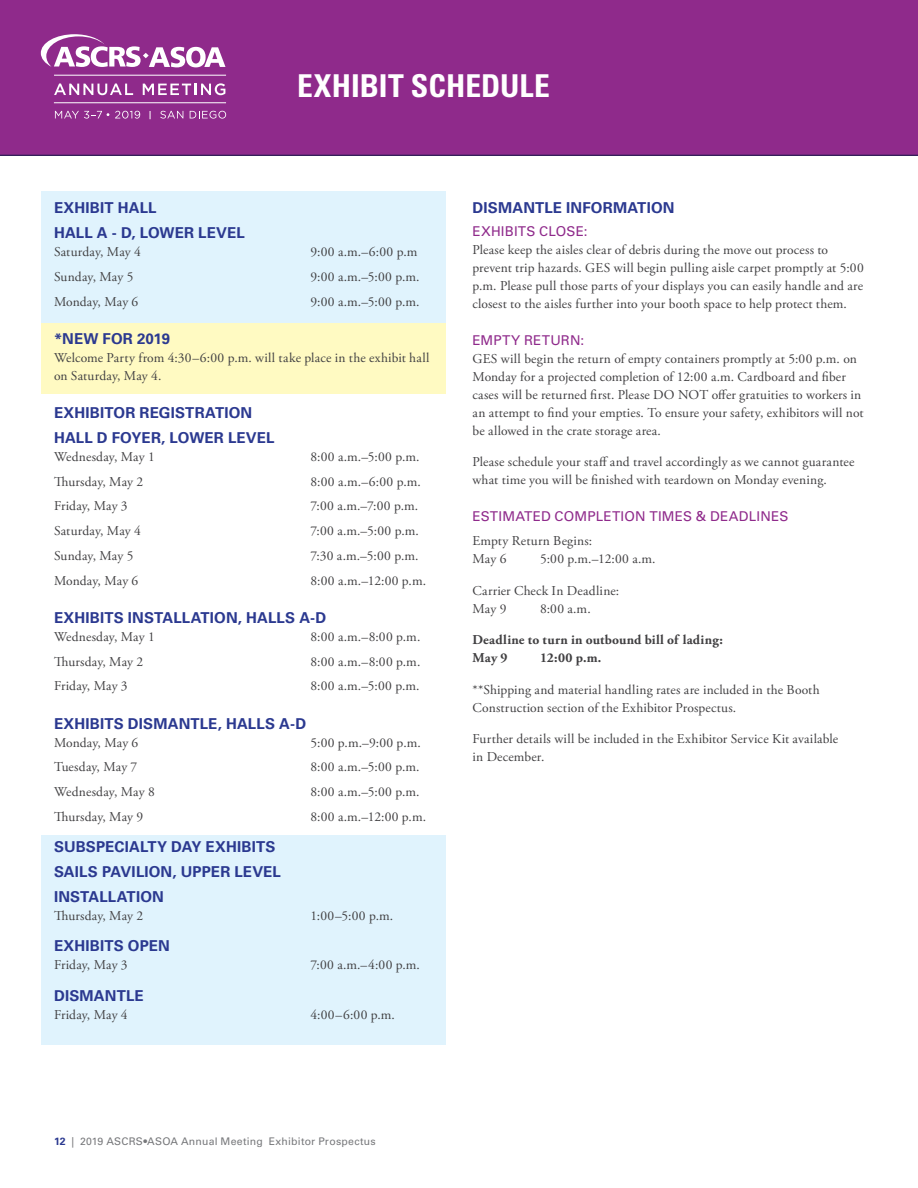
<style>
.page{position:relative;width:918px;height:1188px;background:#fff}
.page>*{position:absolute;margin:0;border:0;box-sizing:border-box;transform-origin:0 0}
.t1{font:700 condensed 31.5px "Univers LT Std";color:#fff}
.t2{font:700 15px/24.8px "Univers LT Std";letter-spacing:.01em;color:#2b3990}
.t3{font:13.5px/18px "Adobe Garamond Pro";letter-spacing:.015em;color:#414042}
.t4{font:13.5px "Univers LT Std";letter-spacing:.015em;color:#8f2a8b}
.t5{font:700 13.5px/18px "Adobe Garamond Pro";letter-spacing:.02em;color:#414042}
.t6{font:10.5px "Univers LT Std";letter-spacing:.025em;color:#77787b}
.s1{font-weight:700;color:#2b3990}
</style>
<div class="page">
<div style="left:0;top:0;width:918px;height:155px;background:#8f2a8b"></div>
<div style="left:41px;top:191px;width:405px;height:132px;background:#e0f3fd"></div>
<div style="left:41px;top:835px;width:405px;height:209px;background:#e0f3fd"></div>
<div style="left:41px;top:323px;width:405px;height:71px;background:#fffac2"></div>
<hr style="left:54px;top:75px;width:172px;height:1px;background:#fff">
<hr style="left:54px;top:102px;width:172px;height:1px;background:#fff">
<svg style="left:54px;top:84px;width:79px;height:11px"></svg>
<svg style="left:143px;top:83px;width:82px;height:12px"></svg>
<svg style="left:41px;top:34px;width:185px;height:33px"></svg>
<svg style="left:55px;top:111px;width:54px;height:8px"></svg>
<svg style="left:115px;top:111px;width:25px;height:8px"></svg>
<svg style="left:160px;top:111px;width:23px;height:8px"></svg>
<svg style="left:190px;top:111px;width:36px;height:8px"></svg>
<h1 class="t1" style="left:297px;top:66px;width:254px">EXHIBIT SCHEDULE</h1>
<p class="t2" style="left:54px;top:196px;width:192px">EXHIBIT HALL<br>HALL A - D, LOWER LEVEL</p>
<p class="t3" style="left:54px;top:243px;width:88px">Saturday, May 4</p>
<p class="t3" style="left:310px;top:243px;width:108px">9:00 a.m.–6:00 p.m</p>
<p class="t3" style="left:54px;top:268px;width:81px">Sunday, May 5</p>
<p class="t3" style="left:310px;top:268px;width:111px">9:00 a.m.–5:00 p.m.</p>
<p class="t3" style="left:54px;top:293px;width:86px">Monday, May 6</p>
<p class="t3" style="left:310px;top:293px;width:111px">9:00 a.m.–5:00 p.m.</p>
<p class="t2" style="left:54px;top:326px;width:118px">*NEW FOR 2019</p>
<p class="t3" style="left:54px;top:349px;width:377px">Welcome Party from 4:30–6:00 p.m. will take place in the exhibit hall on Saturday, May 4.</p>
<p class="t2" style="left:54px;top:401px;width:222px">EXHIBITOR REGISTRATION<br>HALL D FOYER, LOWER LEVEL</p>
<p class="t3" style="left:54px;top:448px;width:102px">Wednesday, May 1</p>
<p class="t3" style="left:310px;top:448px;width:111px">8:00 a.m.–5:00 p.m.</p>
<p class="t3" style="left:54px;top:473px;width:91px">Thursday, May 2</p>
<p class="t3" style="left:310px;top:473px;width:112px">8:00 a.m.–6:00 p.m.</p>
<p class="t3" style="left:54px;top:498px;width:75px">Friday, May 3</p>
<p class="t3" style="left:310px;top:498px;width:109px">7:00 a.m.–7:00 p.m.</p>
<p class="t3" style="left:54px;top:522px;width:88px">Saturday, May 4</p>
<p class="t3" style="left:310px;top:522px;width:110px">7:00 a.m.–5:00 p.m.</p>
<p class="t3" style="left:54px;top:547px;width:81px">Sunday, May 5</p>
<p class="t3" style="left:310px;top:547px;width:110px">7:30 a.m.–5:00 p.m.</p>
<p class="t3" style="left:54px;top:572px;width:86px">Monday, May 6</p>
<p class="t3" style="left:310px;top:572px;width:117px">8:00 a.m.–12:00 p.m.</p>
<p class="t2" style="left:54px;top:605px;width:274px">EXHIBITS INSTALLATION, HALLS A-D</p>
<p class="t3" style="left:54px;top:628px;width:102px">Wednesday, May 1</p>
<p class="t3" style="left:310px;top:628px;width:111px">8:00 a.m.–8:00 p.m.</p>
<p class="t3" style="left:54px;top:653px;width:91px">Thursday, May 2</p>
<p class="t3" style="left:310px;top:653px;width:111px">8:00 a.m.–8:00 p.m.</p>
<p class="t3" style="left:54px;top:678px;width:75px">Friday, May 3</p>
<p class="t3" style="left:310px;top:678px;width:111px">8:00 a.m.–5:00 p.m.</p>
<p class="t2" style="left:54px;top:711px;width:254px">EXHIBITS DISMANTLE, HALLS A-D</p>
<p class="t3" style="left:54px;top:734px;width:86px">Monday, May 6</p>
<p class="t3" style="left:310px;top:734px;width:112px">5:00 p.m.–9:00 p.m.</p>
<p class="t3" style="left:54px;top:759px;width:85px">Tuesday, May 7</p>
<p class="t3" style="left:310px;top:759px;width:111px">8:00 a.m.–5:00 p.m.</p>
<p class="t3" style="left:54px;top:783px;width:102px">Wednesday, May 8</p>
<p class="t3" style="left:310px;top:783px;width:111px">8:00 a.m.–5:00 p.m.</p>
<p class="t3" style="left:54px;top:808px;width:91px">Thursday, May 9</p>
<p class="t3" style="left:310px;top:808px;width:117px">8:00 a.m.–12:00 p.m.</p>
<p class="t2" style="left:54px;top:835px;width:229px">SUBSPECIALTY DAY EXHIBITS<br>SAILS PAVILION, UPPER LEVEL<br>INSTALLATION</p>
<p class="t3" style="left:54px;top:907px;width:91px">Thursday, May 2</p>
<p class="t3" style="left:310px;top:907px;width:84px">1:00–5:00 p.m.</p>
<p class="t2" style="left:54px;top:934px;width:117px">EXHIBITS OPEN</p>
<p class="t3" style="left:54px;top:957px;width:75px">Friday, May 3</p>
<p class="t3" style="left:310px;top:957px;width:111px">7:00 a.m.–4:00 p.m.</p>
<p class="t2" style="left:54px;top:983px;width:91px">DISMANTLE</p>
<p class="t3" style="left:54px;top:1006px;width:75px">Friday, May 4</p>
<p class="t3" style="left:310px;top:1006px;width:86px">4:00–6:00 p.m.</p>
<p class="t2" style="left:472px;top:196px;width:204px">DISMANTLE INFORMATION</p>
<p class="t4" style="left:472px;top:224px;width:117px">EXHIBITS CLOSE:</p>
<p class="t3" style="left:472px;top:242px;width:393px">Please keep the aisles clear of debris during the move out process to prevent trip hazards. GES will begin pulling aisle carpet promptly at 5:00 p.m. Please pull those parts of your displays you can easily handle and are closest to the aisles further into your booth space to help protect them.</p>
<p class="t4" style="left:472px;top:332px;width:113px">EMPTY RETURN:</p>
<p class="t3" style="left:472px;top:350px;width:393px">GES will begin the return of empty containers promptly at 5:00 p.m. on Monday for a projected completion of 12:00 a.m. Cardboard and fiber cases will be returned first. Please DO NOT offer gratuities to workers in an attempt to find your empties. To ensure your safety, exhibitors will not be allowed in the crate storage area.</p>
<p class="t3" style="left:472px;top:453px;width:383px">Please schedule your staff and travel accordingly as we cannot guarantee what time you will be finished with teardown on Monday evening.</p>
<p class="t4" style="left:472px;top:508px;width:317px">ESTIMATED COMPLETION TIMES &amp; DEADLINES</p>
<p class="t3" style="left:472px;top:533px;width:121px">Empty Return Begins:<br>May 6</p>
<p class="t3" style="left:540px;top:551px;width:117px">5:00 p.m.–12:00 a.m.</p>
<p class="t3" style="left:472px;top:582px;width:148px">Carrier Check In Deadline:<br>May 9</p>
<p class="t3" style="left:540px;top:600px;width:52px">8:00 a.m.</p>
<p class="t5" style="left:472px;top:631px;width:252px">Deadline to turn in outbound bill of lading:<br>May 9</p>
<p class="t5" style="left:540px;top:649px;width:63px">12:00 p.m.</p>
<p class="t3" style="left:472px;top:681px;width:349px">**Shipping and material handling rates are included in the Booth<br>Construction section of the Exhibitor Prospectus.</p>
<p class="t3" style="left:472px;top:731px;width:367px">Further details will be included in the Exhibitor Service Kit available in December.</p>
<p class="t6" style="left:54px;top:1135px;width:323px"><span class="s1">12</span> | 2019 ASCRS•ASOA Annual Meeting Exhibitor Prospectus</p>
</div>
